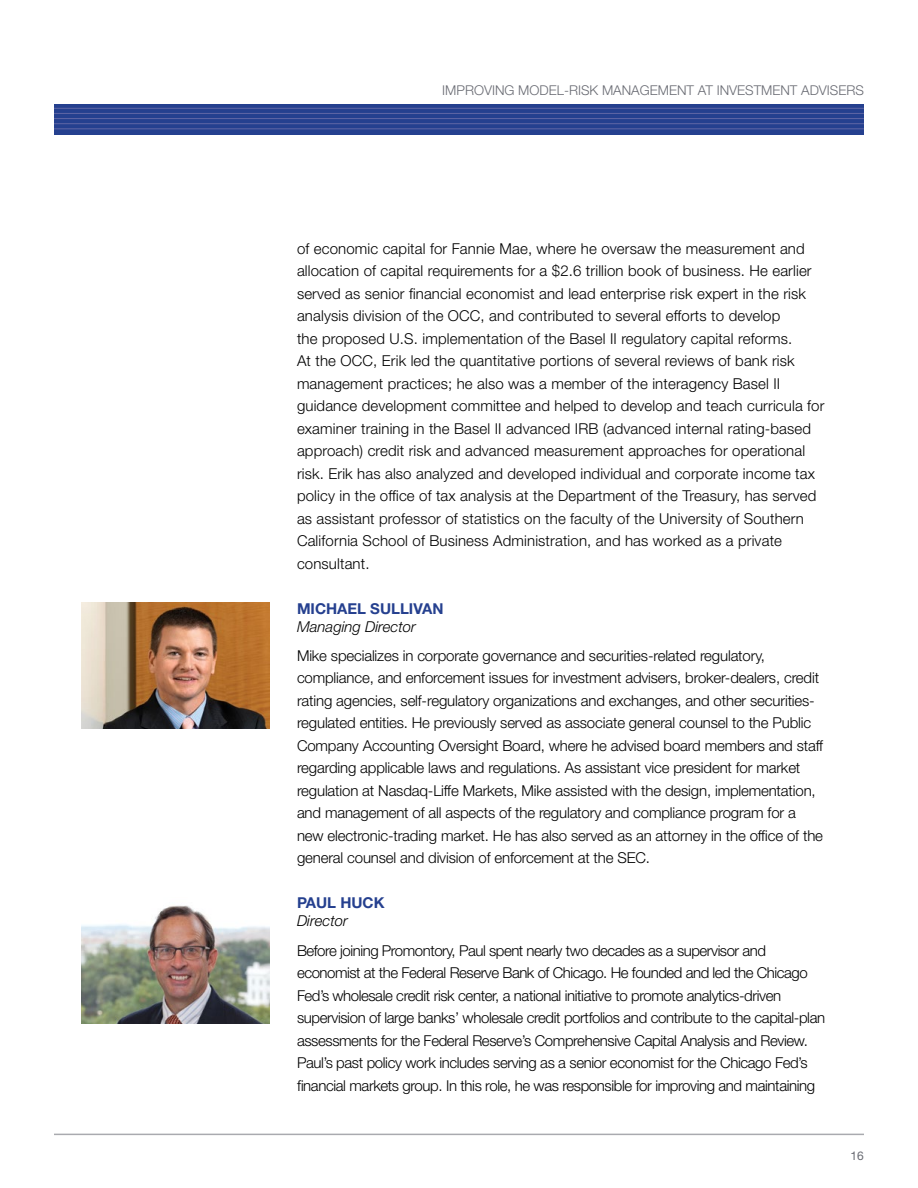
<style>
.page{position:relative;width:918px;height:1188px;background:#fff}
.page>*{position:absolute;margin:0;border:0;box-sizing:border-box;transform-origin:0 0}
.t1{font:300 15px/22.5px "Helvetica Neue LT Std";letter-spacing:-.01em;color:#000}
.t2{font:300 15px/22.5px "Helvetica Neue LT Std";letter-spacing:.01em;color:#000}
.t3{font:italic 300 15px "Helvetica Neue LT Std";color:#000}
.t4{font:700 15px "Helvetica Neue LT Std";color:#25408f}
.t5{font:300 13.5px "Helvetica Neue LT Std";color:#696b73}
.t6{font:12px "Helvetica Neue LT Std";color:#696b73}
</style>
<div class="page">
<div style="left:54px;top:104px;width:810px;height:30px;background:#25408f"></div>
<hr style="left:54px;top:118px;width:810px;height:1px;background:#5f66a5">
<hr style="left:54px;top:123px;width:810px;height:1px;background:#5f66a5">
<hr style="left:54px;top:128px;width:810px;height:1px;background:#5f66a5">
<hr style="left:54px;top:108px;width:810px;height:1px;background:#5f66a5">
<hr style="left:54px;top:113px;width:810px;height:1px;background:#5f66a5">
<hr style="left:54px;top:1134px;width:810px;height:1px;background:#a9aaaf">
<img style="left:81px;top:603px;width:189px;height:126px">
<img style="left:81px;top:905px;width:189px;height:119px">
<p class="t5" style="left:442px;top:81px;width:423px">IMPROVING MODEL-RISK MANAGEMENT AT INVESTMENT ADVISERS</p>
<p class="t2" style="left:297px;top:237px;width:529px">of economic capital for Fannie Mae, where he oversaw the measurement and allocation of capital requirements for a $2.6 trillion book of business. He earlier served as senior financial economist and lead enterprise risk expert in the risk analysis division of the OCC, and contributed to several efforts to develop<br>the proposed U.S. implementation of the Basel II regulatory capital reforms.<br>At the OCC, Erik led the quantitative portions of several reviews of bank risk management practices; he also was a member of the interagency Basel II guidance development committee and helped to develop and teach curricula for examiner training in the Basel II advanced IRB (advanced internal rating-based approach) credit risk and advanced measurement approaches for operational risk. Erik has also analyzed and developed individual and corporate income tax policy in the office of tax analysis at the Department of the Treasury, has served as assistant professor of statistics on the faculty of the University of Southern California School of Business Administration, and has worked as a private consultant.</p>
<p class="t4" style="left:297px;top:599px;width:148px">MICHAEL SULLIVAN</p>
<p class="t3" style="left:297px;top:617px;width:120px">Managing Director</p>
<p class="t1" style="left:297px;top:644px;width:528px">Mike specializes in corporate governance and securities-related regulatory, compliance, and enforcement issues for investment advisers, broker-dealers, credit rating agencies, self-regulatory organizations and exchanges, and other securities&shy;regulated entities. He previously served as associate general counsel to the Public Company Accounting Oversight Board, where he advised board members and staff regarding applicable laws and regulations. As assistant vice president for market regulation at Nasdaq-Liffe Markets, Mike assisted with the design, implementation, and management of all aspects of the regulatory and compliance program for a new electronic-trading market. He has also served as an attorney in the office of the general counsel and division of enforcement at the SEC.</p>
<p class="t4" style="left:297px;top:894px;width:89px">PAUL HUCK</p>
<p class="t3" style="left:297px;top:912px;width:52px">Director</p>
<p class="t1" style="left:297px;top:939px;width:530px">Before joining Promontory, Paul spent nearly two decades as a supervisor and economist at the Federal Reserve Bank of Chicago. He founded and led the Chicago Fed’s wholesale credit risk center, a national initiative to promote analytics-driven supervision of large banks’ wholesale credit portfolios and contribute to the capital-plan assessments for the Federal Reserve’s Comprehensive Capital Analysis and Review.<br>Paul’s past policy work includes serving as a senior economist for the Chicago Fed’s financial markets group. In this role, he was responsible for improving and maintaining</p>
<p class="t6" style="left:851px;top:1148px;width:15px">16</p>
</div>
